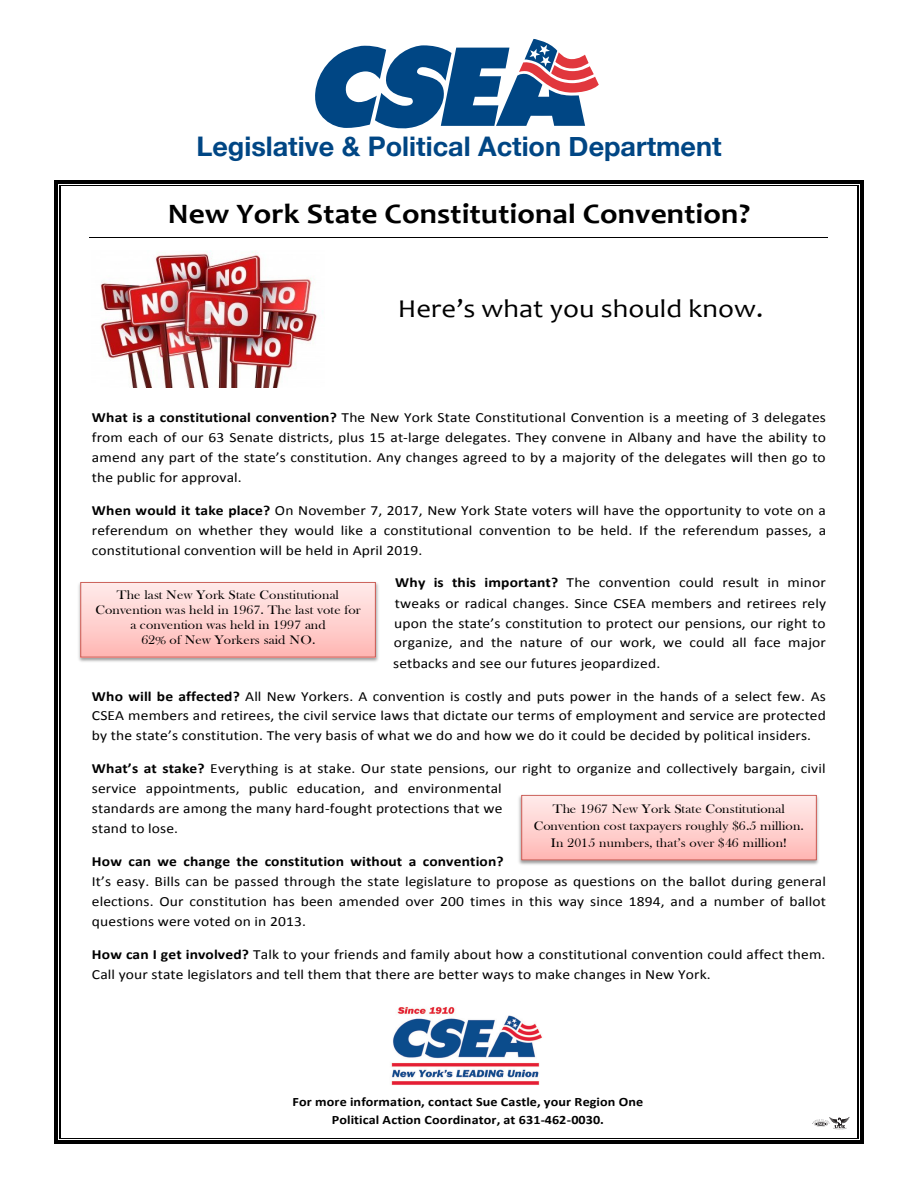
<style>
.page{position:relative;width:918px;height:1188px;background:#fff}
.page>*{position:absolute;margin:0;border:0;box-sizing:border-box;transform-origin:0 0}
.t1{font:700 28.35px "Candara";letter-spacing:.005em;color:#000;scale:1.11 1}
.t2{font:700 27px "Helvetica Neue";color:#004684}
.t3{font:25.8px "Candara";color:#000;scale:1.11 1}
.t4{font:13.95px/20px "Calibri";letter-spacing:.01em;color:#000;text-align:justify;scale:1.11 1}
.t5{font:12.75px/15px "Bask Old Face";letter-spacing:.01em;color:#000;text-align:center;scale:1.11 1}
.t6{font:700 12.75px/18px "Calibri";letter-spacing:.005em;color:#000;text-align:center;scale:1.11 1}
.s1{font-weight:700}
</style>
<div class="page">
<svg style="left:315px;top:39px;width:284px;height:90px"></svg>
<svg style="left:812px;top:1117px;width:38px;height:13px"></svg>
<img style="left:518px;top:794px;width:301px;height:71px">
<svg style="left:523px;top:797px;width:292px;height:61px;background:#ffd3d2"></svg>
<div style="left:521px;top:795px;width:296px;height:65px;border:1px solid #cb6059"></div>
<img style="left:522px;top:801px;width:294px;height:54px">
<img style="left:100px;top:251px;width:218px;height:136px">
<img style="left:78px;top:583px;width:301px;height:79px">
<svg style="left:82px;top:584px;width:292px;height:72px;background:#ffccca"></svg>
<div style="left:80px;top:582px;width:296px;height:76px;border:1px solid #cb6059"></div>
<img style="left:81px;top:587px;width:294px;height:65px">
<img style="left:391px;top:1007px;width:151px;height:78px">
<hr style="left:90px;top:237px;width:738px;height:1px;background:#000">
<svg style="left:54px;top:180px;width:6px;height:6px"></svg>
<hr style="left:60px;top:180px;width:798px;height:4px;background:#000">
<hr style="left:60px;top:185px;width:798px;height:1px;background:#000">
<svg style="left:858px;top:180px;width:6px;height:6px"></svg>
<hr style="left:54px;top:186px;width:4px;height:952px;background:#000">
<hr style="left:59px;top:186px;width:1px;height:952px;background:#000">
<hr style="left:860px;top:186px;width:4px;height:952px;background:#000">
<hr style="left:858px;top:186px;width:1px;height:952px;background:#000">
<svg style="left:54px;top:1138px;width:6px;height:6px"></svg>
<hr style="left:60px;top:1140px;width:798px;height:4px;background:#000">
<hr style="left:60px;top:1138px;width:798px;height:1px;background:#000">
<svg style="left:858px;top:1138px;width:6px;height:6px"></svg>
<p class="t2" style="left:196px;top:125px;width:527px">Legislative &amp; Political Action Department</p>
<p class="t1" style="left:168px;top:196px;width:526px">New York State Constitutional Convention?</p>
<p class="t3" style="left:398px;top:293px;width:331px">Here’s what you should know.</p>
<p class="t4" style="left:92px;top:407px;width:663px"><span class="s1">What is a constitutional convention?</span> The New York State Constitutional Convention is a meeting of 3 delegates from each of our 63 Senate districts, plus 15 at--‐large delegates. They convene in Albany and have the ability to amend any part of the state’s constitution. Any changes agreed to by a majority of the delegates will then go to the public for approval.</p>
<p class="t4" style="left:92px;top:500px;width:663px"><span class="s1">When would it take place?</span> On November 7, 2017, New York State voters will have the opportunity to vote on a referendum on whether they would like a constitutional convention to be held. If the referendum passes, a constitutional convention will be held in April 2019.</p>
<p class="t4" style="left:393px;top:573px;width:391px"><span class="s1">Why is this important?</span> The convention could result in minor tweaks or radical changes. Since CSEA members and retirees rely upon the state’s constitution to protect our pensions, our right to organize, and the nature of our work, we could all face major setbacks and see our futures jeopardized.</p>
<p class="t4" style="left:92px;top:686px;width:663px"><span class="s1">Who will be affected?</span> All New Yorkers. A convention is costly and puts power in the hands of a select few. As CSEA members and retirees, the civil service laws that dictate our terms of employment and service are protected by the state’s constitution. The very basis of what we do and how we do it could be decided by political insiders.</p>
<p class="t4" style="left:92px;top:759px;width:662px;text-align:left"><span class="s1">What’s at stake?</span> Everything is at stake. Our state pensions, our right to organize and collectively bargain, civil service appointments, public education, and environmental<br>standards are among the many hard--‐fought protections that we<br>stand to lose.</p>
<p class="t4" style="left:92px;top:852px;width:663px;text-align:left"><span class="s1">How can we change the constitution without a convention?<br></span>It’s easy. Bills can be passed through the state legislature to propose as questions on the ballot during general elections. Our constitution has been amended over 200 times in this way since 1894, and a number of ballot questions were voted on in 2013.</p>
<p class="t4" style="left:92px;top:944px;width:662px"><span class="s1">How can I get involved?</span> Talk to your friends and family about how a constitutional convention could affect them.<br>Call your state legislators and tell them that there are better ways to make changes in New York.</p>
<p class="t5" style="left:96px;top:588px;width:240px">The last New York State Constitutional Convention was held in 1967. The last vote for a convention was held in 1997 and<br>62% of New Yorkers said NO.</p>
<p class="t5" style="left:534px;top:800px;width:245px;line-height:17.1px">The 1967 New York State Constitutional<br>Convention cost taxpayers roughly $6.5 million.<br>In 2015 numbers, that’s over $46 million!</p>
<p class="t6" style="left:293px;top:1093px;width:318px">For more information, contact Sue Castle, your Region One<br>Political Action Coordinator, at 631--‐462--‐0030.</p>
</div>
